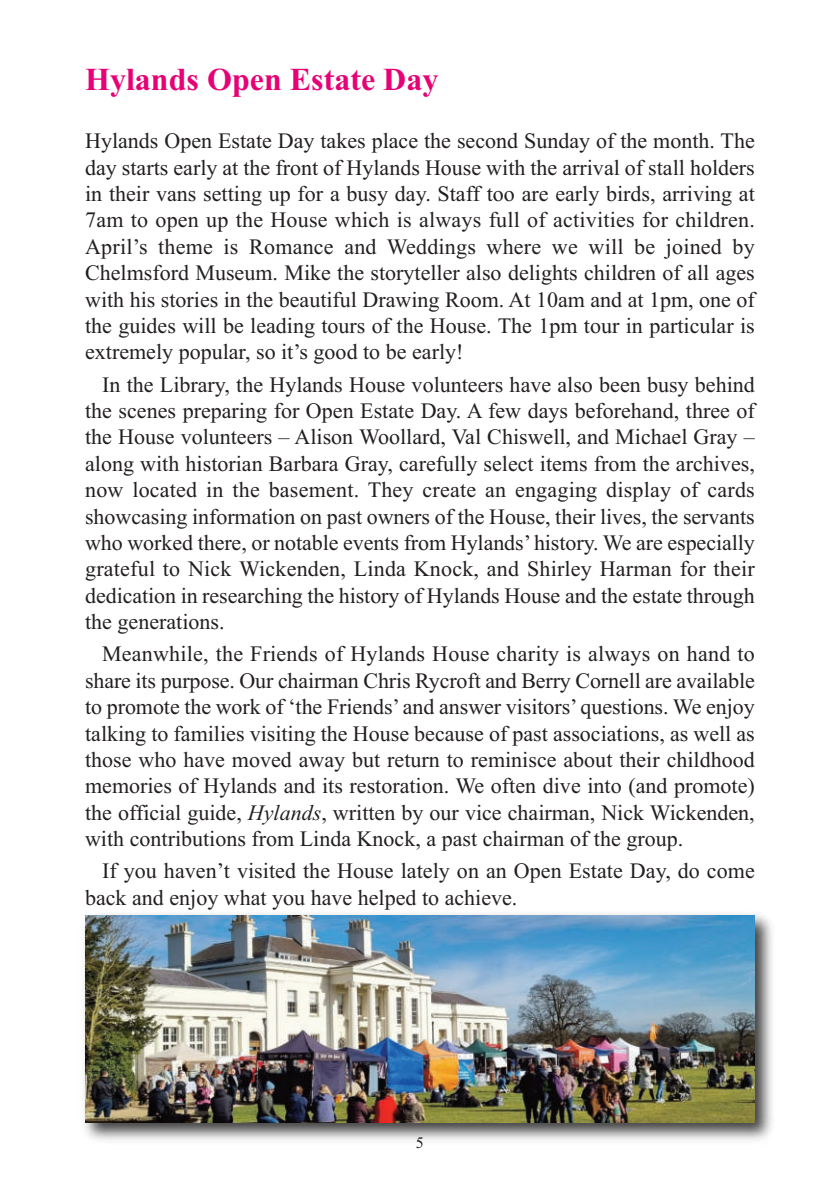
<style>
.page{position:relative;width:840px;height:1191px;background:#fff}
.page>*{position:absolute;margin:0;border:0;box-sizing:border-box;transform-origin:0 0}
.t1{font:700 32px "Times New Roman";color:#e60275}
.t2{font:22px/26.4px "Times New Roman";color:#231f20;text-align:justify}
.t3{font:16px "Times New Roman";color:#231f20}
.s1{font-style:italic}
</style>
<div class="page">
<img style="left:84px;top:914px;width:689px;height:227px">
<img style="left:85px;top:915px;width:669px;height:208px">
<h1 class="t1" style="left:85px;top:60px;width:354px">Hylands Open Estate Day</h1>
<p class="t2" style="left:85px;top:127px;width:670px">Hylands Open Estate Day takes place the second Sunday of the month. The day starts early at the front of Hylands House with the arrival of stall holders in their vans setting up for a busy day. Staff too are early birds, arriving at 7am to open up the House which is always full of activities for children.<br>April’s theme is Romance and Weddings where we will be joined by Chelmsford Museum. Mike the storyteller also delights children of all ages with his stories in the beautiful Drawing Room. At 10am and at 1pm, one of the guides will be leading tours of the House. The 1pm tour in particular is extremely popular, so it’s good to be early!</p>
<p class="t2" style="left:85px;top:371px;width:670px;text-indent:17px">In the Library, the Hylands House volunteers have also been busy behind the scenes preparing for Open Estate Day. A few days beforehand, three of the House volunteers – Alison Woollard, Val Chiswell, and Michael Gray – along with historian Barbara Gray, carefully select items from the archives, now located in the basement. They create an engaging display of cards showcasing information on past owners of the House, their lives, the servants who worked there, or notable events from Hylands’ history. We are especially grateful to Nick Wickenden, Linda Knock, and Shirley Harman for their dedication in researching the history of Hylands House and the estate through the generations.</p>
<p class="t2" style="left:85px;top:640px;width:671px;text-indent:17px">Meanwhile, the Friends of Hylands House charity is always on hand to share its purpose. Our chairman Chris Rycroft and Berry Cornell are available to promote the work of ‘the Friends’ and answer visitors’ questions. We enjoy talking to families visiting the House because of past associations, as well as those who have moved away but return to reminisce about their childhood memories of Hylands and its restoration. We often dive into (and promote) the official guide, <span class="s1">Hylands</span>, written by our vice chairman, Nick Wickenden, with contributions from Linda Knock, a past chairman of the group.</p>
<p class="t2" style="left:85px;top:857px;width:670px;text-indent:17px">If you haven’t visited the House lately on an Open Estate Day, do come back and enjoy what you have helped to achieve.</p>
<p class="t3" style="left:416px;top:1133px;width:9px">5</p>
</div>
